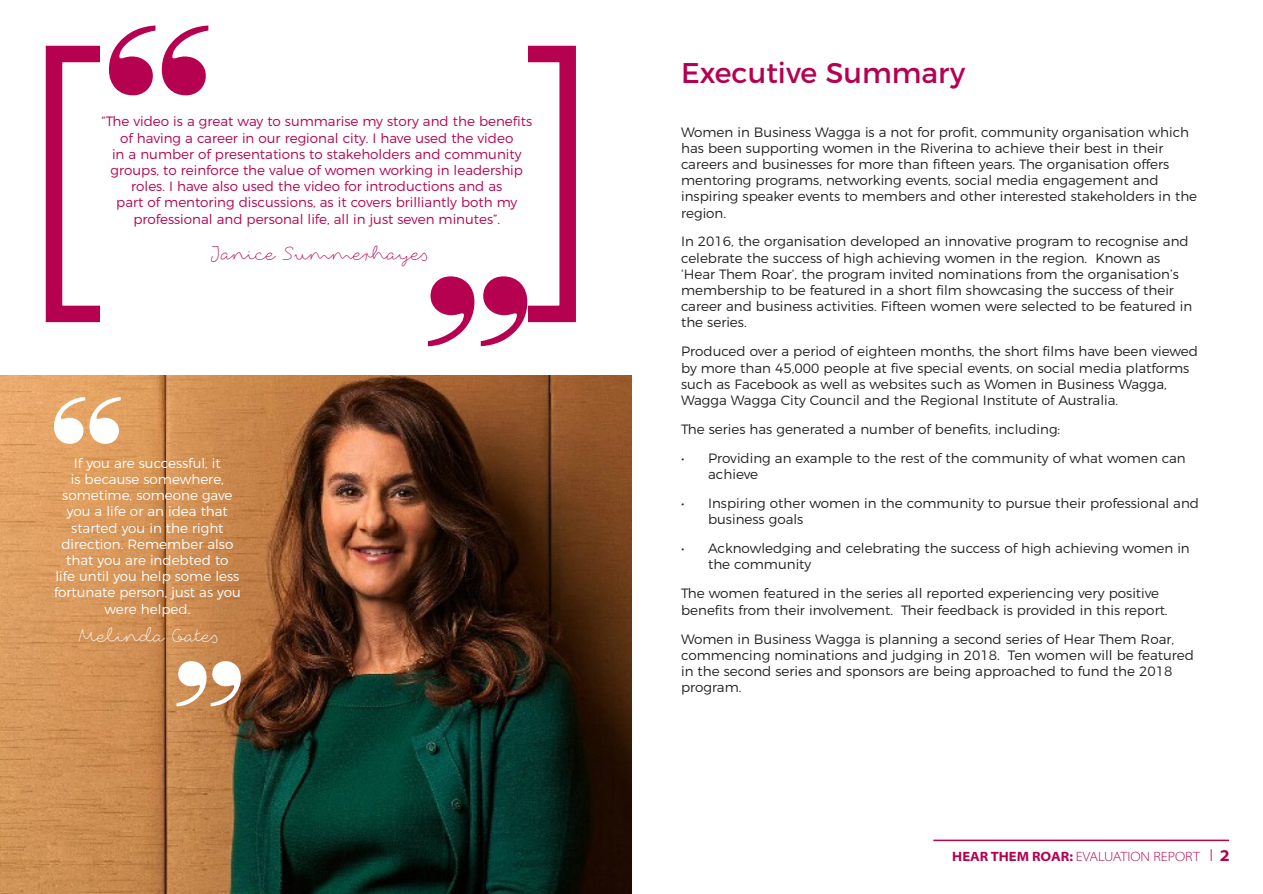
<style>
.page{position:relative;width:1263px;height:894px;background:#fff}
.page>*{position:absolute;margin:0;border:0;box-sizing:border-box;transform-origin:0 0}
.t1{font:28.5px "Montserrat";color:#b60050}
.t2{font:19.5px "foxinthesnow";color:#b60050}
.t3{font:19.5px "foxinthesnow";color:#fff}
.t4{font:300 13.5px/16.2px "Montserrat";color:#231f20}
.t5{font:300 13.5px/16.2px "Montserrat";color:#b60050;text-align:center}
.t6{font:300 13.5px/16.2px "Montserrat";color:#fff;text-align:center}
.t7{font:300 semi-expanded 13.5px "Myriad Pro";color:#b60050}
.s1{font-weight:700}
.s2{font-size:16.5px}
.s3{font-weight:700;font-size:16.5px}
</style>
<div class="page">
<hr style="left:933px;top:840px;width:296px;height:1px;background:#b60050">
<div style="left:46px;top:46px;width:530px;height:276px;border:16px solid #b60050"></div>
<div style="left:100px;top:290px;width:427px;height:43px;background:#fff"></div>
<svg style="left:428px;top:276px;width:99px;height:70px"></svg>
<div style="left:100px;top:34px;width:427px;height:43px;background:#fff"></div>
<svg style="left:109px;top:26px;width:99px;height:69px"></svg>
<img style="left:0;top:376px;width:631px;height:518px">
<svg style="left:176px;top:661px;width:65px;height:45px"></svg>
<svg style="left:54px;top:397px;width:67px;height:47px"></svg>
<p class="t5" style="left:101px;top:112px;width:432px">“The video is a great way to summarise my story and the benefits of having a career in our regional city. I have used the video<br>in a number of presentations to stakeholders and community groups, to reinforce the value of women working in leadership roles. I have also used the video for introductions and as<br>part of mentoring discussions, as it covers brilliantly both my professional and personal life, all in just seven minutes”.</p>
<p class="t2" style="left:212px;top:242px;width:217px">Janice Summerhayes</p>
<p class="t6" style="left:54px;top:454px;width:188px">If you are successful, it<br>is because somewhere, sometime, someone gave you a life or an idea that started you in the right direction. Remember also that you are indebted to<br>life until you help some less fortunate person, just as you were helped.</p>
<p class="t3" style="left:78px;top:624px;width:141px">Melinda Gates</p>
<p class="t1" style="left:681px;top:50px;width:286px">Executive Summary</p>
<p class="t4" style="left:681px;top:122px;width:518px">Women in Business Wagga is a not for profit, community organisation which has been supporting women in the Riverina to achieve their best in their careers and businesses for more than fifteen years. The organisation offers mentoring programs, networking events, social media engagement and inspiring speaker events to members and other interested stakeholders in the region.</p>
<p class="t4" style="left:681px;top:232px;width:513px">In 2016, the organisation developed an innovative program to recognise and celebrate the success of high achieving women in the region. Known as ‘Hear Them Roar’, the program invited nominations from the organisation’s membership to be featured in a short film showcasing the success of their career and business activities. Fifteen women were selected to be featured in the series.</p>
<p class="t4" style="left:681px;top:342px;width:518px">Produced over a period of eighteen months, the short films have been viewed by more than 45,000 people at five special events, on social media platforms such as Facebook as well as websites such as Women in Business Wagga, Wagga Wagga City Council and the Regional Institute of Australia.</p>
<p class="t4" style="left:681px;top:420px;width:381px">The series has generated a number of benefits, including:</p>
<p class="t4" style="left:708px;top:449px;width:479px;text-indent:-27px">• Providing an example to the rest of the community of what women can achieve</p>
<p class="t4" style="left:708px;top:494px;width:492px;text-indent:-27px">• Inspiring other women in the community to pursue their professional and business goals</p>
<p class="t4" style="left:708px;top:539px;width:483px;text-indent:-27px">• Acknowledging and celebrating the success of high achieving women in the community</p>
<p class="t4" style="left:681px;top:584px;width:488px">The women featured in the series all reported experiencing very positive benefits from their involvement. Their feedback is provided in this report.</p>
<p class="t4" style="left:681px;top:630px;width:514px">Women in Business Wagga is planning a second series of Hear Them Roar, commencing nominations and judging in 2018. Ten women will be featured in the second series and sponsors are being approached to fund the 2018 program.</p>
<p class="t7" style="left:952px;top:848px;width:279px"><span class="s1">HEAR THEM ROAR:</span> EVALUATION REPORT <span class="s2">l</span> <span class="s3">2</span></p>
</div>
